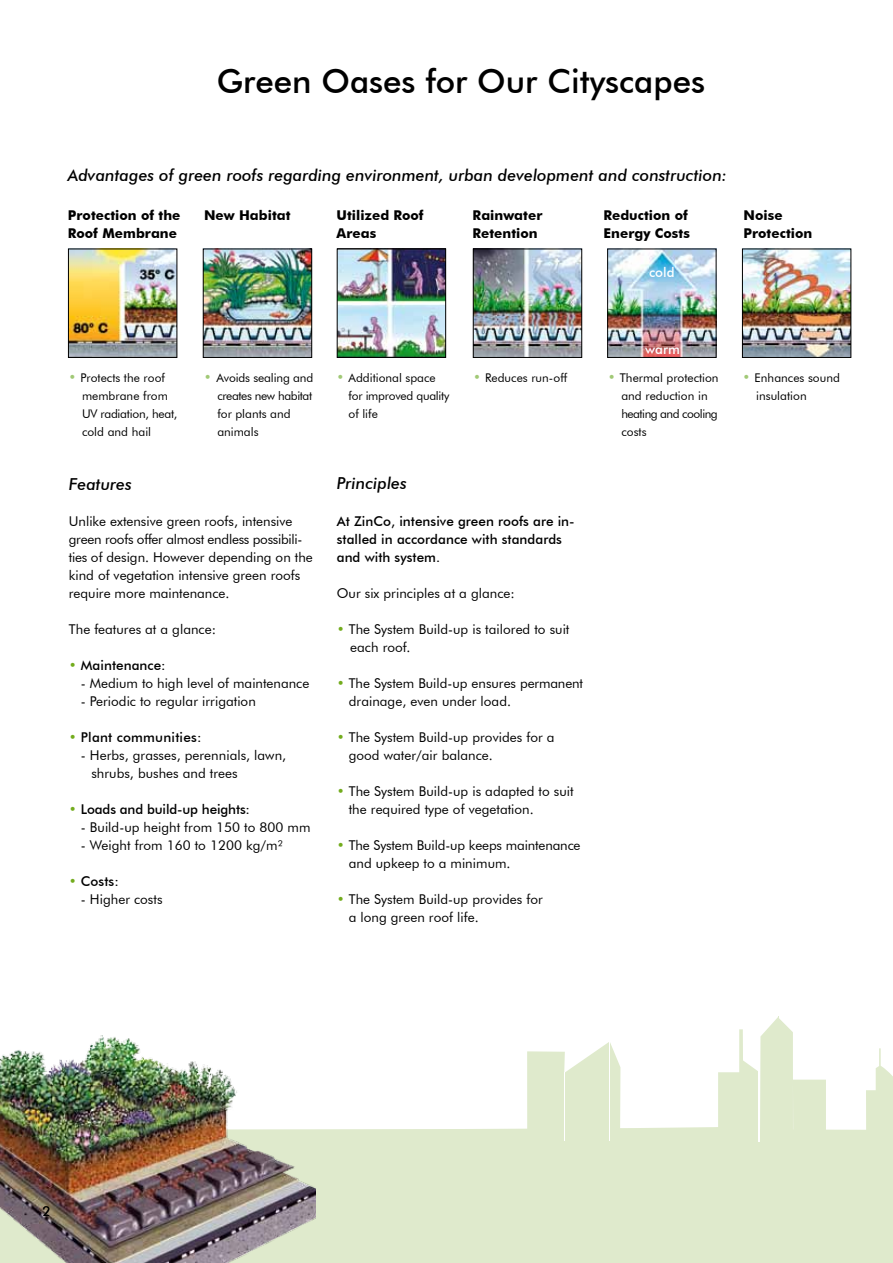
<style>
.page{position:relative;width:893px;height:1263px;background:#fff}
.page>*{position:absolute;margin:0;border:0;box-sizing:border-box;transform-origin:0 0}
.t1{font:500 33px "Futura BT";color:#000}
.t2{font:italic 500 16.5px "Futura BT";letter-spacing:.005em;color:#000}
.t3{font:13.5px/18px "Futura BT";letter-spacing:.005em;color:#000}
.t4{font:500 13.5px/18px "Futura BT";letter-spacing:.005em;color:#000}
.t5{font:700 13.5px/18px "Futura BT";letter-spacing:.005em;color:#000}
.t6{font:500 13.5px "Futura BT";letter-spacing:.005em;color:#fff}
.t7{font:12px/18px "Futura BT";color:#000}
.s1{font-weight:500;font-size:13.5px;color:#a1c976}
.s2{font-weight:400;color:#73ac1d}
.s3{color:#73ac1d}
</style>
<div class="page">
<div style="left:316px;top:1127px;width:577px;height:136px;background:#dfeacc"></div>
<img style="left:70px;top:251px;width:105px;height:105px">
<div style="left:68px;top:249px;width:109px;height:109px;border:1px solid #000"></div>
<img style="left:205px;top:251px;width:105px;height:105px">
<div style="left:203px;top:249px;width:109px;height:109px;border:1px solid #000"></div>
<img style="left:339px;top:251px;width:105px;height:105px">
<div style="left:337px;top:249px;width:109px;height:109px;border:1px solid #000"></div>
<img style="left:609px;top:251px;width:105px;height:105px">
<div style="left:607px;top:249px;width:109px;height:109px;border:1px solid #000"></div>
<img style="left:744px;top:251px;width:105px;height:105px">
<div style="left:742px;top:249px;width:109px;height:109px;border:1px solid #000"></div>
<img style="left:0;top:1035px;width:316px;height:228px">
<img style="left:475px;top:251px;width:105px;height:105px">
<div style="left:473px;top:249px;width:109px;height:109px;border:1px solid #000"></div>
<svg style="left:866px;top:1048px;width:27px;height:98px"></svg>
<svg style="left:527px;top:1042px;width:93px;height:106px;background:#e2ecd2"></svg>
<hr style="left:609px;top:1042px;width:1px;height:99px;background:#fff">
<hr style="left:564px;top:1072px;width:1px;height:69px;background:#fff">
<svg style="left:718px;top:1017px;width:75px;height:131px"></svg>
<hr style="left:759px;top:1064px;width:1px;height:77px;background:#fff">
<hr style="left:778px;top:1016px;width:1px;height:123px;background:#dfeacc">
<div style="left:793px;top:1080px;width:33px;height:62px;background:#dfeacc"></div>
<hr style="left:759px;top:1071px;width:1px;height:71px;background:#fff">
<h1 class="t1" style="left:217px;top:61px;width:490px">Green Oases for Our Cityscapes</h1>
<p class="t2" style="left:68px;top:165px;width:661px">Advantages of green roofs regarding environment, urban development and construction:</p>
<p class="t5" style="left:68px;top:206px;width:114px">Protection of the<br>Roof Membrane</p>
<p class="t5" style="left:204px;top:206px;width:88px">New Habitat</p>
<p class="t5" style="left:337px;top:206px;width:89px">Utilized Roof<br>Areas</p>
<p class="t5" style="left:473px;top:206px;width:71px">Rainwater<br>Retention</p>
<p class="t5" style="left:604px;top:206px;width:88px">Reduction of<br>Energy Costs</p>
<p class="t6" style="left:649px;top:264px;width:27px">cold</p>
<p class="t5" style="left:743px;top:206px;width:70px">Noise<br>Protection</p>
<p class="t6" style="left:645px;top:341px;width:36px">warm</p>
<p class="t7" style="left:82px;top:368px;width:97px;text-indent:-14px"><span class="s1">•</span> Protects the roof membrane from<br>UV radiation, heat, cold and hail</p>
<p class="t7" style="left:473px;top:368px;width:96px"><span class="s1">•</span> Reduces run-off</p>
<p class="t7" style="left:217px;top:368px;width:97px;text-indent:-14px"><span class="s1">•</span> Avoids sealing and creates new habitat for plants and animals</p>
<p class="t7" style="left:349px;top:368px;width:102px;text-indent:-12px"><span class="s1">•</span> Additional space for improved quality of life</p>
<p class="t7" style="left:756px;top:368px;width:85px;text-indent:-14px"><span class="s1">•</span> Enhances sound insulation</p>
<p class="t7" style="left:621px;top:368px;width:99px;text-indent:-14px"><span class="s1">•</span> Thermal protection and reduction in heating and cooling costs</p>
<p class="t2" style="left:69px;top:474px;width:64px">Features</p>
<p class="t3" style="left:69px;top:512px;width:245px">Unlike extensive green roofs, intensive green roofs offer almost endless possibili&shy;ties of design. However depending on the kind of vegetation intensive green roofs require more maintenance.</p>
<p class="t3" style="left:69px;top:620px;width:149px">The features at a glance:</p>
<p class="t4" style="left:69px;top:656px;width:98px"><span class="s2">•</span> Maintenance:</p>
<p class="t3" style="left:81px;top:674px;width:230px">- Medium to high level of maintenance</p>
<p class="t3" style="left:81px;top:692px;width:176px">- Periodic to regular irrigation</p>
<p class="t4" style="left:69px;top:728px;width:134px"><span class="s2">•</span> Plant communities:</p>
<p class="t3" style="left:91px;top:746px;width:196px;text-indent:-10px">- Herbs, grasses, perennials, lawn, shrubs, bushes and trees</p>
<p class="t4" style="left:69px;top:800px;width:183px"><span class="s2">•</span> Loads and build-up heights:</p>
<p class="t3" style="left:81px;top:818px;width:231px">- Build-up height from 150 to 800 mm</p>
<p class="t3" style="left:81px;top:836px;width:203px">- Weight from 160 to 1200 kg/m²</p>
<p class="t4" style="left:69px;top:872px;width:51px"><span class="s2">•</span> Costs:</p>
<p class="t3" style="left:81px;top:890px;width:83px">- Higher costs</p>
<p class="t2" style="left:337px;top:473px;width:72px">Principles</p>
<p class="t4" style="left:337px;top:512px;width:239px">At ZinCo, intensive green roofs are in&shy;stalled in accordance with standards and with system.</p>
<p class="t3" style="left:337px;top:584px;width:179px">Our six principles at a glance:</p>
<p class="t3" style="left:350px;top:620px;width:221px;text-indent:-14px"><span class="s3">•</span> The System Build-up is tailored to suit each roof.</p>
<p class="t3" style="left:349px;top:674px;width:236px;text-indent:-12px"><span class="s3">•</span> The System Build-up ensures permanent drainage, even under load.</p>
<p class="t3" style="left:349px;top:728px;width:207px;text-indent:-12px"><span class="s3">•</span> The System Build-up provides for a good water/air balance.</p>
<p class="t3" style="left:349px;top:782px;width:226px;text-indent:-12px"><span class="s3">•</span> The System Build-up is adapted to suit the required type of vegetation.</p>
<p class="t3" style="left:349px;top:836px;width:233px;text-indent:-12px"><span class="s3">•</span> The System Build-up keeps maintenance and upkeep to a minimum.</p>
<p class="t3" style="left:349px;top:890px;width:195px;text-indent:-12px"><span class="s3">•</span> The System Build-up provides for a long green roof life.</p>
<p class="t3" style="left:43px;top:1202px;width:9px">2</p>
</div>
